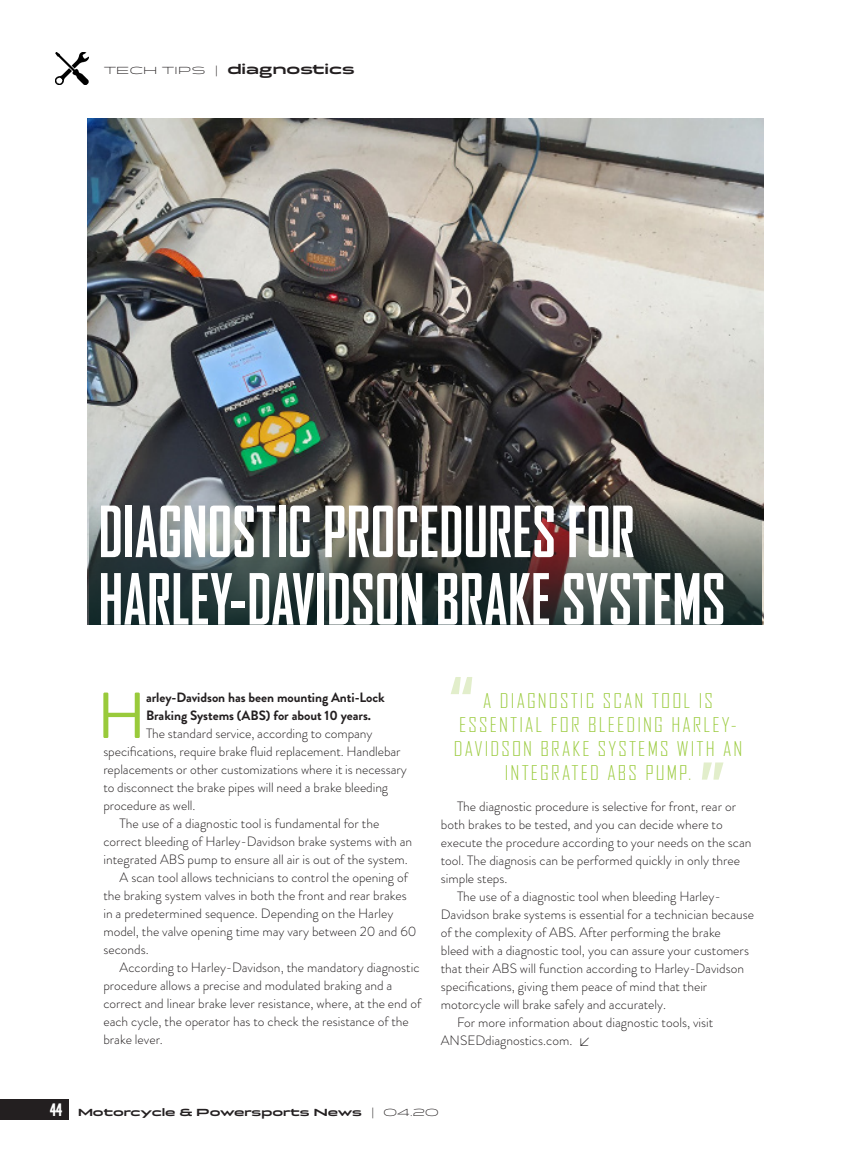
<style>
.page{position:relative;width:851px;height:1161px;background:#fff}
.page>*{position:absolute;margin:0;border:0;box-sizing:border-box;transform-origin:0 0}
.t1{font:700 condensed 72px "Agency FB";color:#e2eecb;scale:1.1 1}
.Headline19{font:700 condensed 67.5px "Agency FB";letter-spacing:.01em;color:#fff}
._1st_Sentence_1st_Gr{font:64.95px "Brandon Grotesque";color:#99ca3b}
.t2{font:300 19.5px/24px "Agency FB";letter-spacing:.1em;color:#99ca3b;text-align:center;scale:1.1 1}
.Body_Copy19{font:300 13.5px/18px "Brandon Grotesque";color:#231f20}
._1st_Sentence_1st_Gr-2{font:300 13.5px "Brandon Grotesque";letter-spacing:-.005em;color:#231f20}
._1st_Sentence_1st_Gr-3{font:700 13.5px "Brandon Grotesque";letter-spacing:-.005em;color:#231f20}
.t3{font:700 13.5px "Briller";color:#231f20}
.t4{font:700 10.5px "Briller";color:#231f20}
.s1{font-weight:300;font-size:10.5px}
.s2{font-family:"DIN Light Italic Exp";font-weight:400;font-size:12.75px}
.s3{font-family:"Komu A";font-weight:400;font-size:18px;color:#fff}
.s4{font-weight:300}
</style>
<div class="page">
<div style="left:0;top:1100px;width:69px;height:20px;background:#231f20"></div>
<img style="left:88px;top:118px;width:675px;height:507px">
<img style="left:56px;top:53px;width:32px;height:32px">
<svg style="left:89px;top:500px;width:672px;height:125px"></svg>
<p class="t3" style="left:104px;top:60px;width:252px"><span class="s1">TECH TIPS |</span> diagnostics</p>
<p class="Headline19" style="left:99px;top:492px;width:537px">DIAGNOSTIC PROCEDURES FOR</p>
<p class="Headline19" style="left:99px;top:560px;width:627px">HARLEY-DAVIDSON BRAKE SYSTEMS</p>
<p class="_1st_Sentence_1st_Gr" style="left:97px;top:671px;width:51px">H</p>
<p class="_1st_Sentence_1st_Gr-3" style="left:146px;top:688px;width:240px">arley-Davidson has been mounting Anti-Lock</p>
<p class="_1st_Sentence_1st_Gr-3" style="left:146px;top:706px;width:226px">Braking Systems (ABS) for about 10 years.</p>
<p class="_1st_Sentence_1st_Gr-2" style="left:146px;top:724px;width:228px">The standard service, according to company</p>
<p class="_1st_Sentence_1st_Gr-2" style="left:103px;top:742px;width:299px">specifications, require brake fluid replacement. Handlebar</p>
<p class="_1st_Sentence_1st_Gr-2" style="left:103px;top:760px;width:305px">replacements or other customizations where it is necessary</p>
<p class="_1st_Sentence_1st_Gr-2" style="left:103px;top:778px;width:286px">to disconnect the brake pipes will need a brake bleeding</p>
<p class="_1st_Sentence_1st_Gr-2" style="left:103px;top:796px;width:94px">procedure as well.</p>
<p class="Body_Copy19" style="left:103px;top:814px;width:310px;text-indent:16px">The use of a diagnostic tool is fundamental for the correct bleeding of Harley-Davidson brake systems with an integrated ABS pump to ensure all air is out of the system.</p>
<p class="Body_Copy19" style="left:103px;top:868px;width:315px;text-indent:16px">A scan tool allows technicians to control the opening of the braking system valves in both the front and rear brakes in a predetermined sequence. Depending on the Harley model, the valve opening time may vary between 20 and 60 seconds.</p>
<p class="Body_Copy19" style="left:103px;top:958px;width:319px;text-indent:16px">According to Harley-Davidson, the mandatory diagnostic procedure allows a precise and modulated braking and a correct and linear brake lever resistance, where, at the end of each cycle, the operator has to check the resistance of the brake lever.</p>
<p class="t1" style="left:449px;top:663px;width:25px">“</p>
<p class="t2" style="left:483px;top:689px;width:210px">A DIAGNOSTIC SCAN TOOL IS</p>
<p class="t2" style="left:459px;top:713px;width:254px">ESSENTIAL FOR BLEEDING HARLEY-</p>
<p class="t2" style="left:454px;top:737px;width:264px">DAVIDSON BRAKE SYSTEMS WITH AN<br>INTEGRATED ABS PUMP.</p>
<p class="t1" style="left:699px;top:748px;width:25px">”</p>
<p class="Body_Copy19" style="left:441px;top:797px;width:312px;text-indent:16px">The diagnostic procedure is selective for front, rear or both brakes to be tested, and you can decide where to execute the procedure according to your needs on the scan tool. The diagnosis can be performed quickly in only three simple steps.</p>
<p class="Body_Copy19" style="left:441px;top:887px;width:315px;text-indent:16px">The use of a diagnostic tool when bleeding Harley-Davidson brake systems is essential for a technician because of the complexity of ABS. After performing the brake<br>bleed with a diagnostic tool, you can assure your customers that their ABS will function according to Harley-Davidson specifications, giving them peace of mind that their motorcycle will brake safely and accurately.</p>
<p class="Body_Copy19" style="left:441px;top:1013px;width:274px;text-indent:16px">For more information about diagnostic tools, visit<br>ANSEDdiagnostics.com. <span class="s2">t</span></p>
<p class="t4" style="left:50px;top:1105px;width:390px"><span class="s3">44</span> Motorcycle &amp; Powersports News <span class="s4">| 04.20</span></p>
</div>
